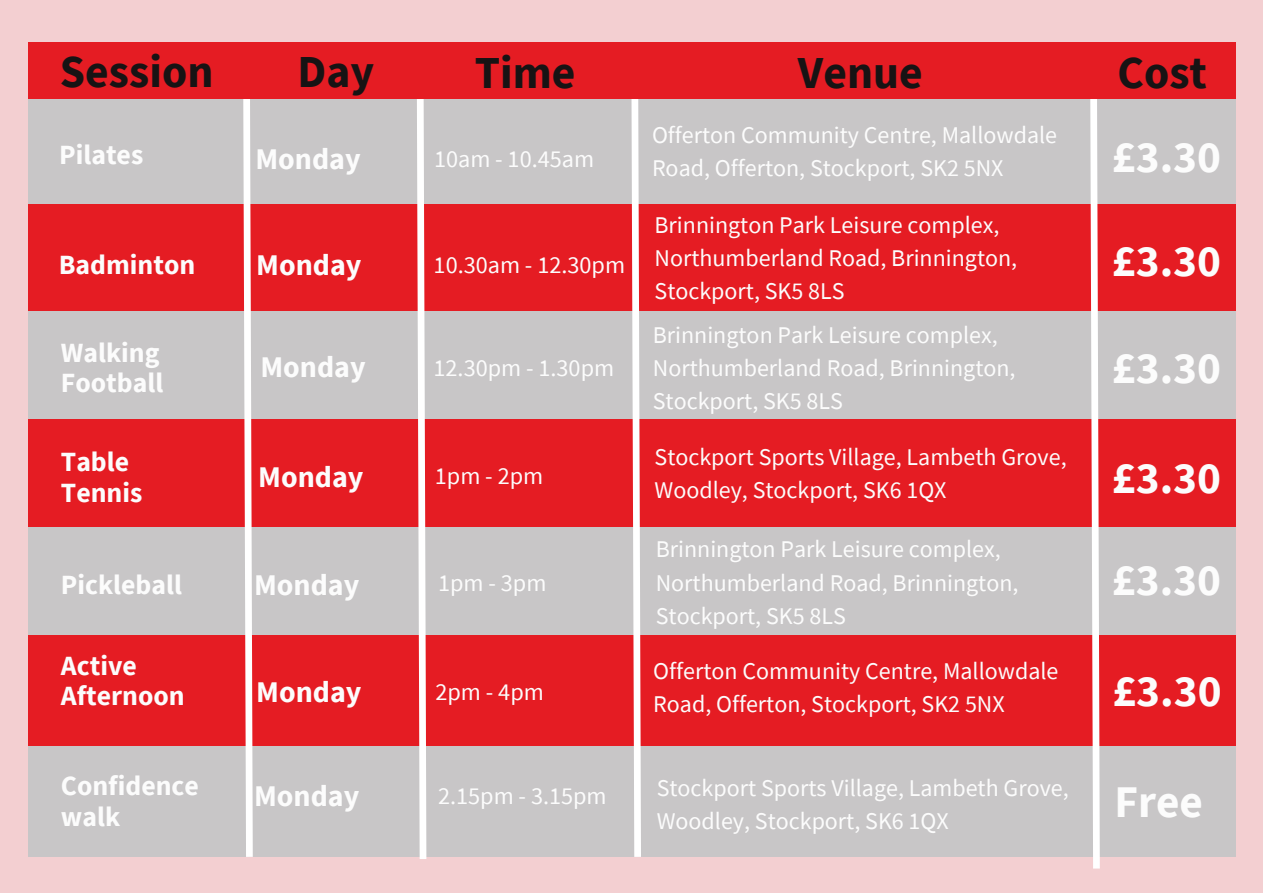
<style>
.page{position:relative;width:1263px;height:893px;background:#f3cfd1}
.page>*{position:absolute;margin:0;border:0;box-sizing:border-box;transform-origin:0 0}
.t1{font:700 45.67px "Source Sans Pro";color:#171314}
.t2{font:700 45.22px "Source Sans Pro";color:#fcfcfc}
.t3{font:700 30px "Source Sans Pro";color:#fcfcfc}
.t4{font:700 27.75px/30.4px "Source Sans Pro";color:#fcfcfc}
.t5{font:24.22px "Source Sans Pro";color:#fcfcfc}
.t6{font:24px/33.2px "Source Sans Pro";color:#fcfcfc}
</style>
<div class="page">
<div style="left:28px;top:94px;width:1207px;height:110px;background:#c8c6c7"></div>
<div style="left:28px;top:204px;width:1207px;height:110px;background:#e51c23"></div>
<div style="left:28px;top:312px;width:1207px;height:110px;background:#c8c6c7"></div>
<div style="left:28px;top:420px;width:1207px;height:110px;background:#e51c23"></div>
<div style="left:28px;top:527px;width:1207px;height:110px;background:#c8c6c7"></div>
<div style="left:28px;top:635px;width:1207px;height:110px;background:#e51c23"></div>
<div style="left:28px;top:746px;width:1207px;height:111px;background:#c8c6c7"></div>
<svg style="left:240px;top:99px;width:16px;height:758px"></svg>
<svg style="left:1087px;top:99px;width:16px;height:770px"></svg>
<svg style="left:628px;top:99px;width:16px;height:758px"></svg>
<svg style="left:413px;top:99px;width:17px;height:760px"></svg>
<div style="left:28px;top:42px;width:1207px;height:57px;background:#e51c23"></div>
<h1 class="t1" style="left:60px;top:41px;width:155px">Session</h1>
<h1 class="t1" style="left:297px;top:41px;width:78px">Day</h1>
<h1 class="t1" style="left:475px;top:42px;width:102px">Time</h1>
<h1 class="t1" style="left:798px;top:42px;width:126px">Venue</h1>
<h1 class="t1" style="left:1117px;top:42px;width:91px">Cost</h1>
<p class="t4" style="left:59px;top:139px;width:86px">Pilates</p>
<p class="t4" style="left:59px;top:249px;width:138px">Badminton</p>
<p class="t4" style="left:61px;top:337px;width:104px">Walking<br>Football</p>
<p class="t4" style="left:61px;top:446px;width:83px">Table<br>Tennis</p>
<p class="t3" style="left:255px;top:139px;width:107px">Monday</p>
<p class="t3" style="left:256px;top:245px;width:107px">Monday</p>
<p class="t3" style="left:260px;top:347px;width:107px">Monday</p>
<p class="t3" style="left:258px;top:457px;width:107px">Monday</p>
<p class="t5" style="left:434px;top:144px;width:162px">10am - 10.45am</p>
<p class="t5" style="left:434px;top:249px;width:193px">10.30am - 12.30pm</p>
<p class="t5" style="left:433px;top:353px;width:182px">12.30pm - 1.30pm</p>
<p class="t5" style="left:435px;top:461px;width:110px">1pm - 2pm</p>
<p class="t4" style="left:61px;top:569px;width:123px">Pickleball</p>
<p class="t3" style="left:254px;top:564px;width:107px">Monday</p>
<p class="t5" style="left:438px;top:567px;width:110px">1pm - 3pm</p>
<p class="t4" style="left:61px;top:650px;width:125px">Active<br>Afternoon</p>
<p class="t4" style="left:61px;top:770px;width:140px">Confidence walk</p>
<p class="t3" style="left:256px;top:672px;width:107px">Monday</p>
<p class="t3" style="left:254px;top:775px;width:107px">Monday</p>
<p class="t5" style="left:435px;top:677px;width:110px">2pm - 4pm</p>
<p class="t5" style="left:438px;top:780px;width:170px">2.15pm - 3.15pm</p>
<p class="t6" style="left:652px;top:118px;width:407px">Offerton Community Centre, Mallowdale<br>Road, Offerton, Stockport, SK2 5NX</p>
<p class="t6" style="left:654px;top:208px;width:364px">Brinnington Park Leisure complex,<br>Northumberland Road, Brinnington,<br>Stockport, SK5 8LS</p>
<p class="t6" style="left:653px;top:318px;width:364px">Brinnington Park Leisure complex,<br>Northumberland Road, Brinnington,<br>Stockport, SK5 8LS</p>
<p class="t6" style="left:654px;top:440px;width:414px">Stockport Sports Village, Lambeth Grove,<br>Woodley, Stockport, SK6 1QX</p>
<p class="t6" style="left:656px;top:533px;width:364px">Brinnington Park Leisure complex,<br>Northumberland Road, Brinnington,<br>Stockport, SK5 8LS</p>
<p class="t6" style="left:653px;top:654px;width:407px">Offerton Community Centre, Mallowdale<br>Road, Offerton, Stockport, SK2 5NX</p>
<h2 class="t2" style="left:1112px;top:126px;width:111px">£3.30</h2>
<h2 class="t2" style="left:1112px;top:230px;width:111px">£3.30</h2>
<h2 class="t2" style="left:1112px;top:338px;width:111px">£3.30</h2>
<h2 class="t2" style="left:1112px;top:448px;width:111px">£3.30</h2>
<h2 class="t2" style="left:1112px;top:549px;width:111px">£3.30</h2>
<h2 class="t2" style="left:1112px;top:660px;width:111px">£3.30</h2>
<p class="t6" style="left:657px;top:771px;width:414px">Stockport Sports Village, Lambeth Grove,<br>Woodley, Stockport, SK6 1QX</p>
<h2 class="t2" style="left:1114px;top:771px;width:90px">Free</h2>
</div>
